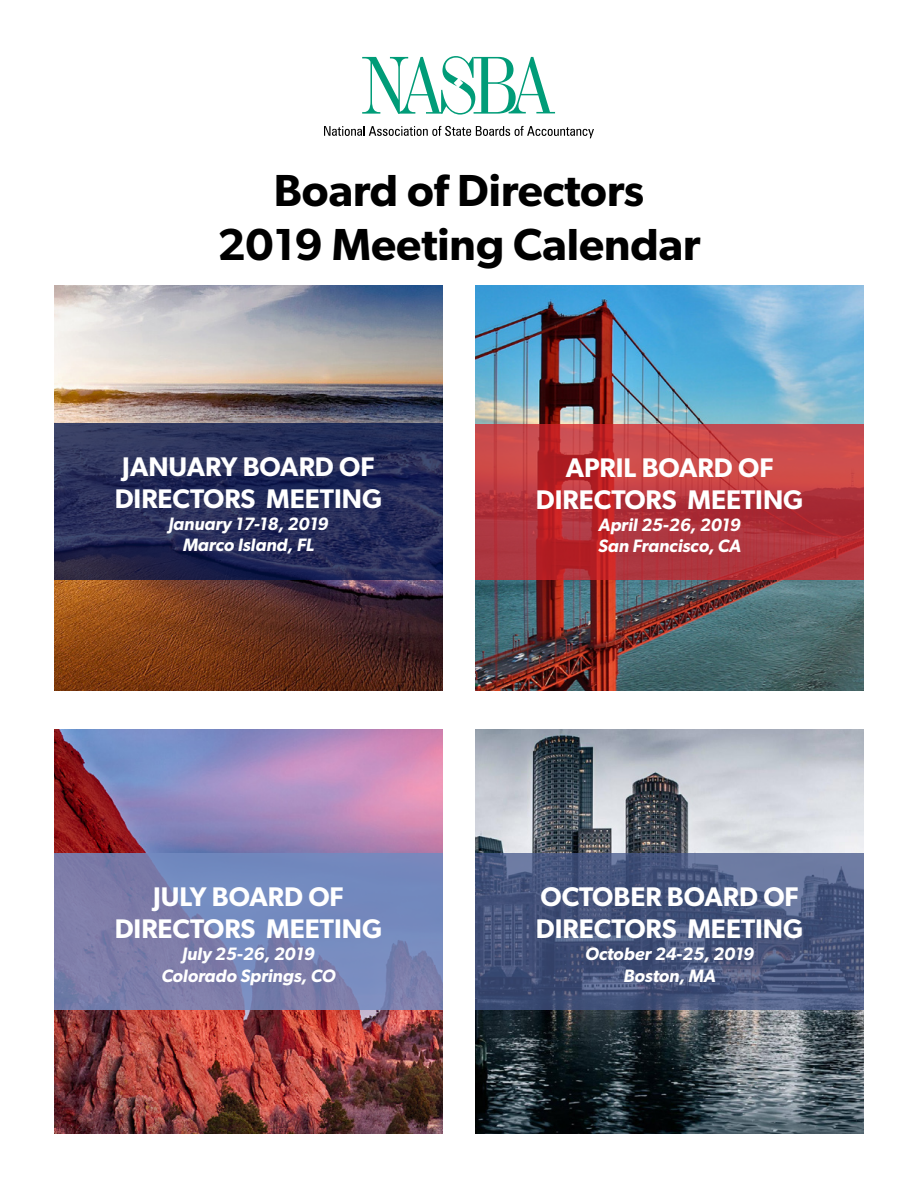
<style>
.page{position:relative;width:918px;height:1188px;background:#fff}
.page>*{position:absolute;margin:0;border:0;box-sizing:border-box;transform-origin:0 0}
.t1{font:600 45px/54px "Gibson";color:#000;text-align:center}
.t2{font:600 27px/32.4px "Gibson";color:#fff}
.t3{font:italic 600 18px/21.6px "Gibson";color:#fff;text-align:center}
</style>
<div class="page">
<img style="left:475px;top:729px;width:389px;height:405px">
<img style="left:54px;top:729px;width:389px;height:405px">
<img style="left:54px;top:285px;width:389px;height:405px">
<svg style="left:362px;top:56px;width:193px;height:59px"></svg>
<svg style="left:324px;top:126px;width:270px;height:12px"></svg>
<svg style="left:54px;top:423px;width:389px;height:156px;background:#262c57"></svg>
<img style="left:475px;top:285px;width:389px;height:405px">
<svg style="left:475px;top:424px;width:389px;height:155px;background:#ba373d"></svg>
<svg style="left:54px;top:853px;width:389px;height:157px;background:#7782b3"></svg>
<svg style="left:475px;top:853px;width:389px;height:157px;background:#49577e"></svg>
<h1 class="t1" style="left:217px;top:163px;width:485px">Board of Directors<br>2019 Meeting Calendar</h1>
<h2 class="t2" style="left:115px;top:450px;width:269px">JANUARY BOARD OF<br>DIRECTORS MEETING</h2>
<p class="t3" style="left:168px;top:512px;width:162px">January 17-18, 2019<br>Marco Island, FL</p>
<h2 class="t2" style="left:115px;top:880px;width:269px;text-align:center">JULY BOARD OF<br>DIRECTORS MEETING</h2>
<p class="t3" style="left:161px;top:943px;width:176px">July 25-26, 2019<br>Colorado Springs, CO</p>
<h2 class="t2" style="left:536px;top:450px;width:269px;text-align:center">APRIL BOARD OF<br>DIRECTORS MEETING</h2>
<p class="t3" style="left:598px;top:513px;width:144px;text-align:left">April 25-26, 2019<br>San Francisco, CA</p>
<h2 class="t2" style="left:536px;top:880px;width:269px">OCTOBER BOARD OF<br>DIRECTORS MEETING</h2>
<p class="t3" style="left:585px;top:943px;width:171px">October 24-25, 2019<br>Boston, MA</p>
</div>
